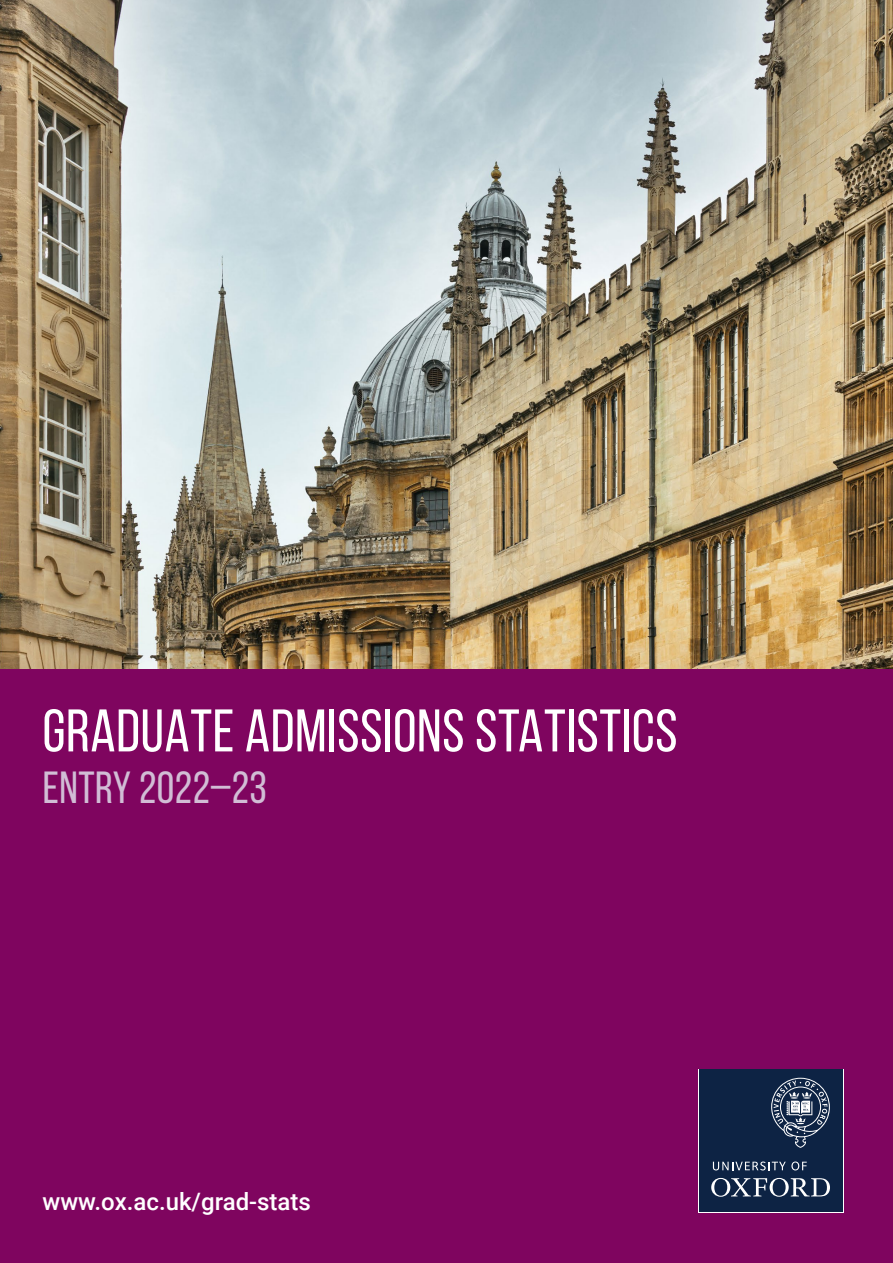
<style>
.page{position:relative;width:893px;height:1263px;background:#fff}
.page>*{position:absolute;margin:0;border:0;box-sizing:border-box;transform-origin:0 0}
.HEADING{font:60px "Bebas Neue";letter-spacing:.01em;color:#fff}
.subhead_1{font:45px "Bebas Neue";letter-spacing:.01em;color:#d1bdd5}
.subhead_1-2{font:500 24px "Roboto";color:#fff}
</style>
<div class="page">
<div style="left:0;top:669px;width:893px;height:594px;background:#7f055f"></div>
<div style="left:698px;top:1069px;width:146px;height:143px;background:#0d2344"></div>
<svg style="left:713px;top:1161px;width:94px;height:9px"></svg>
<svg style="left:711px;top:1178px;width:119px;height:19px"></svg>
<svg style="left:771px;top:1078px;width:59px;height:70px"></svg>
<img style="left:0;top:0;width:893px;height:669px">
<p class="HEADING" style="left:43px;top:698px;width:636px">GRADUATE ADMISSIONS STATISTICS</p>
<p class="subhead_1" style="left:43px;top:763px;width:226px">ENTRY 2022–23</p>
<p class="subhead_1-2" style="left:43px;top:1185px;width:270px">www.ox.ac.uk/grad-stats</p>
</div>
